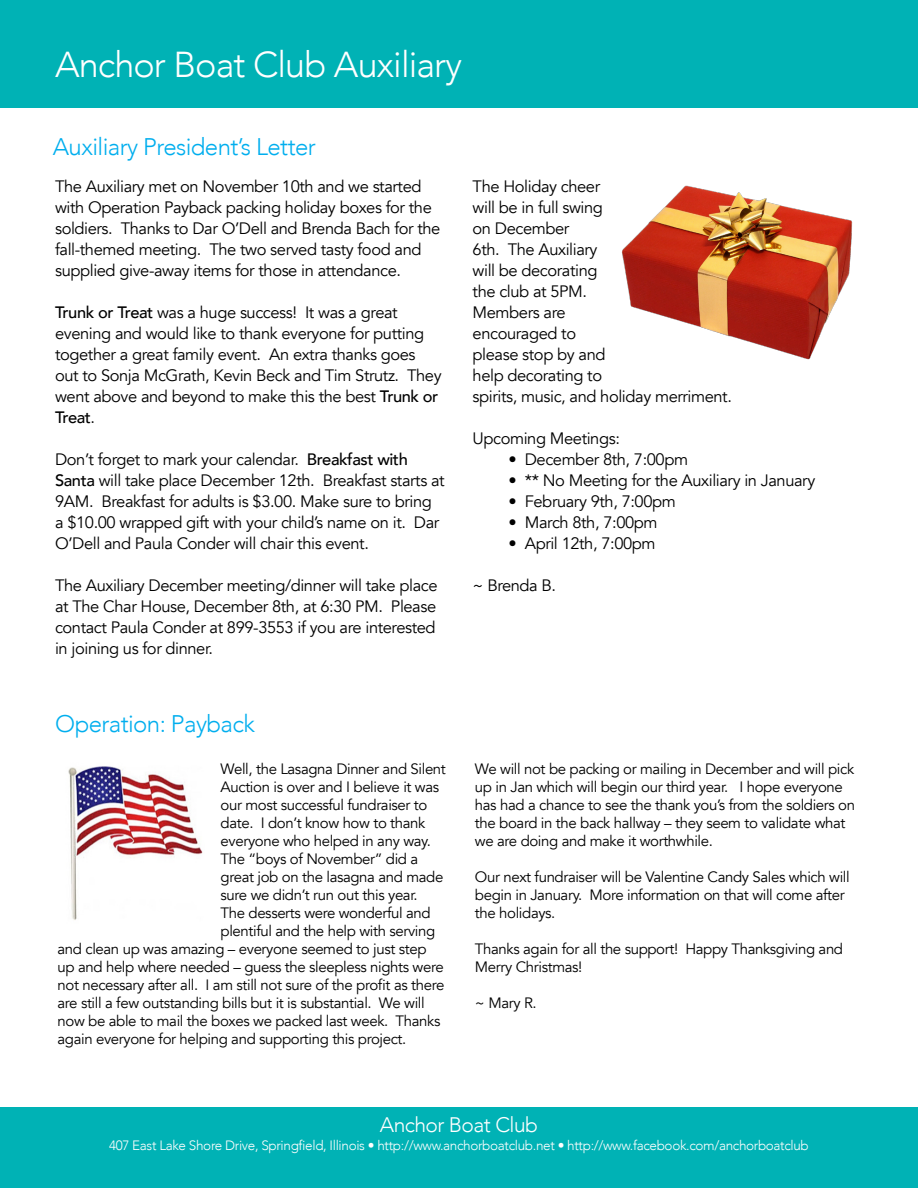
<style>
.page{position:relative;width:918px;height:1188px;background:#fff}
.page>*{position:absolute;margin:0;border:0;box-sizing:border-box;transform-origin:0 0}
.t1{font:300 36px "Avenir";letter-spacing:-.025em;color:#fff}
.t2{font:300 24px "Avenir";letter-spacing:-.025em;color:#00aeee}
.t3{font:300 21px "Avenir";letter-spacing:-.025em;color:#fff}
.t4{font:16.5px/21px "Avenir";letter-spacing:-.025em;color:#000}
.t5{font:15px/18px "Avenir";letter-spacing:-.025em;color:#000}
.t6{font:300 13.5px "Avenir";letter-spacing:-.025em;color:#fff}
.s1{font-weight:500}
</style>
<div class="page">
<div style="left:0;top:0;width:918px;height:108px;background:#00b2b5"></div>
<div style="left:0;top:1107px;width:918px;height:81px;background:#00b2b5"></div>
<img style="left:68px;top:766px;width:135px;height:154px">
<img style="left:622px;top:185px;width:231px;height:175px">
<h1 class="t1" style="left:55px;top:40px;width:408px">Anchor Boat Club Auxiliary</h1>
<h2 class="t2" style="left:53px;top:130px;width:264px">Auxiliary President’s Letter</h2>
<p class="t4" style="left:55px;top:176px;width:387px">The Auxiliary met on November 10th and we started with Operation Payback packing holiday boxes for the soldiers. Thanks to Dar O’Dell and Brenda Bach for the fall-themed meeting. The two served tasty food and supplied give-away items for those in attendance.</p>
<p class="t4" style="left:55px;top:302px;width:388px"><span class="s1">Trunk or Treat</span> was a huge success! It was a great evening and would like to thank everyone for putting together a great family event. An extra thanks goes out to Sonja McGrath, Kevin Beck and Tim Strutz. They went above and beyond to make this the best <span class="s1">Trunk or Treat</span>.</p>
<p class="t4" style="left:55px;top:449px;width:391px">Don’t forget to mark your calendar. <span class="s1">Breakfast with Santa</span> will take place December 12th. Breakfast starts at 9AM. Breakfast for adults is $3.00. Make sure to bring<br>a $10.00 wrapped gift with your child’s name on it. Dar O’Dell and Paula Conder will chair this event.</p>
<p class="t4" style="left:55px;top:575px;width:384px;text-align:justify">The Auxiliary December meeting/dinner will take place at The Char House, December 8th, at 6:30 PM. Please contact Paula Conder at 899-3553 if you are interested in joining us for dinner.</p>
<h2 class="t2" style="left:55px;top:708px;width:201px">Operation: Payback</h2>
<p class="t5" style="left:221px;top:760px;width:227px">Well, the Lasagna Dinner and Silent</p>
<p class="t5" style="left:221px;top:778px;width:220px">Auction is over and I believe it was</p>
<p class="t5" style="left:221px;top:796px;width:208px">our most successful fundraiser to</p>
<p class="t5" style="left:221px;top:814px;width:206px">date. I don’t know how to thank</p>
<p class="t5" style="left:221px;top:832px;width:212px">everyone who helped in any way.</p>
<p class="t5" style="left:221px;top:850px;width:199px">The “boys of November” did a</p>
<p class="t5" style="left:221px;top:868px;width:224px">great job on the lasagna and made</p>
<p class="t5" style="left:221px;top:886px;width:199px">sure we didn’t run out this year.</p>
<p class="t5" style="left:221px;top:904px;width:212px">The desserts were wonderful and</p>
<p class="t5" style="left:221px;top:922px;width:216px">plentiful and the help with serving</p>
<p class="t5" style="left:58px;top:940px;width:371px">and clean up was amazing – everyone seemed to just step</p>
<p class="t5" style="left:58px;top:958px;width:388px">up and help where needed – guess the sleepless nights were</p>
<p class="t5" style="left:58px;top:976px;width:388px">not necessary after all. I am still not sure of the profit as there</p>
<p class="t5" style="left:58px;top:994px;width:369px">are still a few outstanding bills but it is substantial. We will</p>
<p class="t5" style="left:58px;top:1012px;width:384px">now be able to mail the boxes we packed last week. Thanks</p>
<p class="t5" style="left:58px;top:1030px;width:350px">again everyone for helping and supporting this project.</p>
<p class="t4" style="left:473px;top:176px;width:261px">The Holiday cheer<br>will be in full swing<br>on December<br>6th. The Auxiliary<br>will be decorating<br>the club at 5PM.<br>Members are<br>encouraged to<br>please stop by and<br>help decorating to<br>spirits, music, and holiday merriment.</p>
<p class="t4" style="left:473px;top:428px;width:149px">Upcoming Meetings:</p>
<p class="t4" style="left:509px;top:449px;width:181px">• December 8th, 7:00pm</p>
<p class="t4" style="left:509px;top:470px;width:308px">• ** No Meeting for the Auxiliary in January</p>
<p class="t4" style="left:509px;top:491px;width:169px">• February 9th, 7:00pm</p>
<p class="t4" style="left:509px;top:512px;width:150px">• March 8th, 7:00pm</p>
<p class="t4" style="left:509px;top:533px;width:148px">• April 12th, 7:00pm</p>
<p class="t4" style="left:473px;top:575px;width:85px">~ Brenda B.</p>
<p class="t5" style="left:475px;top:760px;width:382px">We will not be packing or mailing in December and will pick up in Jan which will begin our third year. I hope everyone has had a chance to see the thank you’s from the soldiers on the board in the back hallway – they seem to validate what we are doing and make it worthwhile.</p>
<p class="t5" style="left:475px;top:868px;width:376px">Our next fundraiser will be Valentine Candy Sales which will begin in January. More information on that will come after the holidays.</p>
<p class="t5" style="left:475px;top:940px;width:370px">Thanks again for all the support! Happy Thanksgiving and<br>Merry Christmas!</p>
<p class="t5" style="left:475px;top:994px;width:63px">~ Mary R.</p>
<p class="t3" style="left:380px;top:1111px;width:160px">Anchor Boat Club</p>
<p class="t6" style="left:109px;top:1136px;width:701px">407 East Lake Shore Drive, Springfield, Illinois • http://www.anchorboatclub.net • http://www.facebook.com/anchorboatclub</p>
</div>
